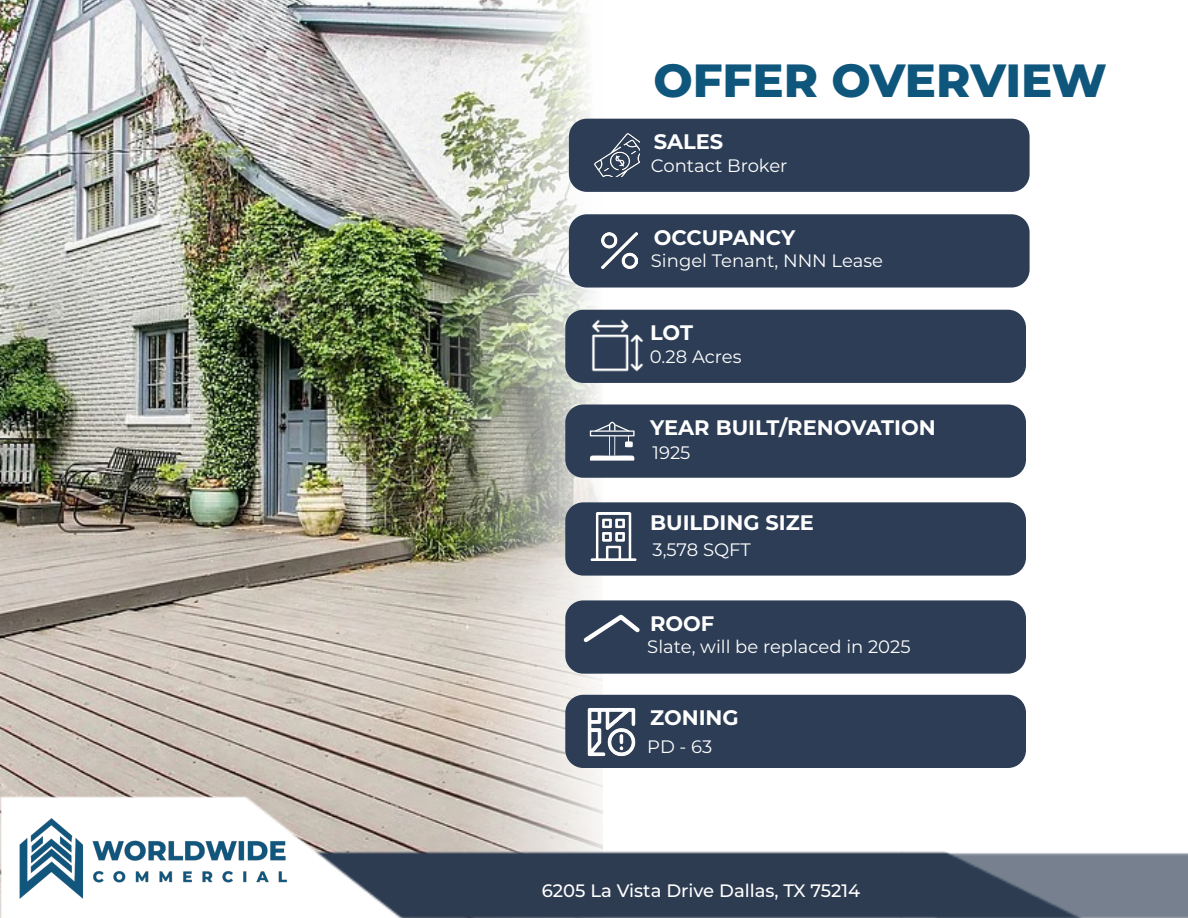
<style>
.page{position:relative;width:1188px;height:918px;background:#fff}
.page>*{position:absolute;margin:0;border:0;box-sizing:border-box;transform-origin:0 0}
.t1{font:800 46.5px "Montserrat";color:#0f567c}
.t2{font:700 21px "Montserrat";color:#fff}
.t3{font:18px "Montserrat";color:#fff}
.t4{font:500 18px "Montserrat";color:#fff}
</style>
<div class="page">
<img style="left:0;top:1px;width:603px;height:790px">
<div style="left:569px;top:119px;width:461px;height:73px;background:#2c3d55;border-radius:18px"></div>
<div style="left:569px;top:214px;width:461px;height:74px;background:#2c3d55;border-radius:18px"></div>
<div style="left:565px;top:310px;width:461px;height:73px;background:#2c3d55;border-radius:18px"></div>
<div style="left:565px;top:405px;width:461px;height:73px;background:#2c3d55;border-radius:18px"></div>
<div style="left:565px;top:502px;width:461px;height:74px;background:#2c3d55;border-radius:18px"></div>
<div style="left:565px;top:600px;width:461px;height:74px;background:#2c3d55;border-radius:18px"></div>
<svg style="left:590px;top:422px;width:45px;height:39px"></svg>
<img style="left:590px;top:513px;width:47px;height:47px">
<img style="left:601px;top:233px;width:36px;height:35px">
<img style="left:595px;top:134px;width:45px;height:43px">
<img style="left:0;top:791px;width:1188px;height:127px">
<img style="left:4px;top:818px;width:302px;height:94px">
<img style="left:591px;top:319px;width:53px;height:53px">
<svg style="left:583px;top:614px;width:57px;height:29px"></svg>
<div style="left:565px;top:695px;width:461px;height:73px;background:#2c3d55;border-radius:18px"></div>
<img style="left:587px;top:708px;width:49px;height:49px">
<p class="t1" style="left:653px;top:47px;width:455px">OFFER OVERVIEW</p>
<p class="t2" style="left:654px;top:126px;width:71px">SALES</p>
<p class="t3" style="left:651px;top:153px;width:138px">Contact Broker</p>
<p class="t2" style="left:654px;top:222px;width:143px">OCCUPANCY</p>
<p class="t3" style="left:651px;top:249px;width:234px">Singel Tenant, NNN Lease</p>
<p class="t2" style="left:650px;top:318px;width:44px">LOT</p>
<p class="t3" style="left:650px;top:345px;width:93px">0.28 Acres</p>
<p class="t2" style="left:650px;top:412px;width:287px">YEAR BUILT/RENOVATION</p>
<p class="t3" style="left:653px;top:440px;width:39px">1925</p>
<p class="t2" style="left:650px;top:507px;width:165px">BUILDING SIZE</p>
<p class="t3" style="left:653px;top:537px;width:100px">3,578 SQFT</p>
<p class="t2" style="left:650px;top:608px;width:66px">ROOF</p>
<p class="t3" style="left:647px;top:634px;width:265px">Slate, will be replaced in 2025</p>
<p class="t2" style="left:650px;top:703px;width:90px">ZONING</p>
<p class="t3" style="left:647px;top:734px;width:67px">PD - 63</p>
<p class="t4" style="left:542px;top:878px;width:320px">6205 La Vista Drive Dallas, TX 75214</p>
</div>
